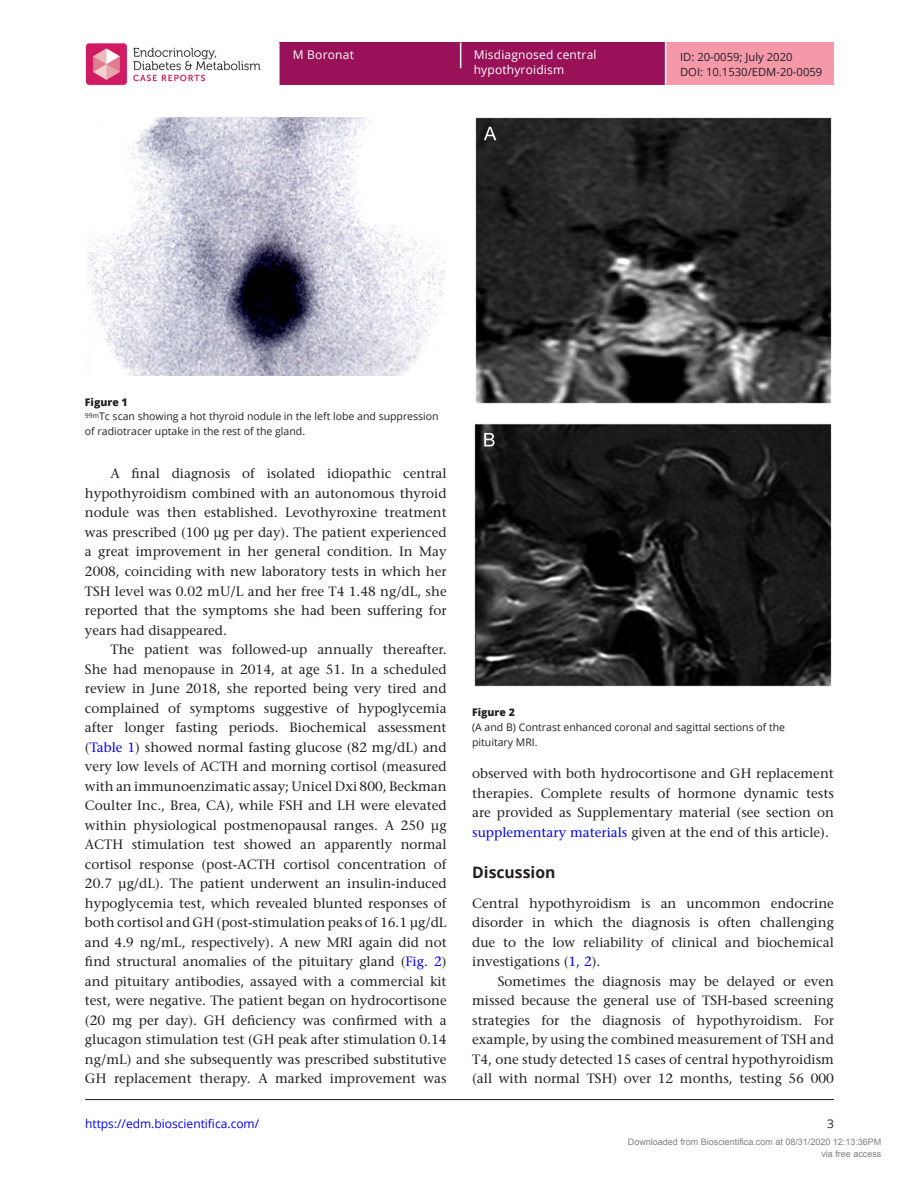
<style>
.page{position:relative;width:919px;height:1187px;background:#fff}
.page>*{position:absolute;margin:0;border:0;box-sizing:border-box;transform-origin:0 0}
.t1{font:700 15.75px "Open Sans";color:#231f20}
.TXI{font:500 13.5px/19.5px "Stone Serif Std";color:#231f20;text-align:justify}
.TXT{font:500 13.5px/19.5px "Stone Serif Std";color:#231f20;text-align:justify}
.t2{font:12px/14.7px "Open Sans";letter-spacing:.015em;color:#fff}
.t3{font:12px "Open Sans";color:#00f}
.t4{font:12px "Open Sans";color:#231f20}
.t5{font:11.25px/14.5px "Open Sans";color:#231f20}
.FC{font:10.5px/14.7px "Open Sans";color:#231f20}
.FC-2{font:800 10.5px "Open Sans";color:#231f20}
.t6{font:9px/12px "Arial";color:#808080;text-align:right}
.s1{color:#00f}
</style>
<div class="page">
<div style="left:279px;top:43px;width:385px;height:42px;background:#991259"></div>
<div style="left:666px;top:43px;width:167px;height:42px;background:#f598a9"></div>
<svg style="left:460px;top:43px;width:1px;height:25px"></svg>
<img style="left:85px;top:43px;width:176px;height:42px">
<hr style="left:85px;top:1099px;width:749px;height:1px;background:#231f20">
<img style="left:87px;top:117px;width:357px;height:258px">
<img style="left:474px;top:117px;width:357px;height:569px">
<p class="t2" style="left:473px;top:47px;width:124px">Misdiagnosed central hypothyroidism</p>
<p class="t2" style="left:293px;top:47px;width:62px">M Boronat</p>
<p class="t5" style="left:680px;top:50px;width:144px">ID: 20-0059; July 2020<br>DOI: 10.1530/EDM-20-0059</p>
<p class="FC-2" style="left:85px;top:394px;width:44px">Figure 1</p>
<p class="FC" style="left:85px;top:409px;width:355px"><sup>99m</sup>Tc scan showing a hot thyroid nodule in the left lobe and suppression of radiotracer uptake in the rest of the gland.</p>
<p class="TXI" style="left:85px;top:464px;width:363px;text-indent:26px">A final diagnosis of isolated idiopathic central hypothyroidism combined with an autonomous thyroid nodule was then established. Levothyroxine treatment was prescribed (100 µg per day). The patient experienced a great improvement in her general condition. In May 2008, coinciding with new laboratory tests in which her TSH level was 0.02 mU/L and her free T4 1.48 ng/dL, she reported that the symptoms she had been suffering for years had disappeared.</p>
<p class="TXI" style="left:85px;top:639px;width:363px;text-indent:26px">The patient was followed-up annually thereafter.<br>She had menopause in 2014, at age 51. In a scheduled review in June 2018, she reported being very tired and complained of symptoms suggestive of hypoglycemia after longer fasting periods. Biochemical assessment (<span class="s1">Table 1</span>) showed normal fasting glucose (82 mg/dL) and very low levels of ACTH and morning cortisol (measured with an immunoenzimatic assay; Unicel Dxi 800, Beckman Coulter Inc., Brea, CA), while FSH and LH were elevated within physiological postmenopausal ranges. A 250 µg ACTH stimulation test showed an apparently normal cortisol response (post-ACTH cortisol concentration of 20.7 µg/dL). The patient underwent an insulin-induced hypoglycemia test, which revealed blunted responses of both cortisol and GH (post-stimulation peaks of 16.1 µg/dL and 4.9 ng/mL, respectively). A new MRI again did not find structural anomalies of the pituitary gland (<span class="s1">Fig. 2</span>) and pituitary antibodies, assayed with a commercial kit test, were negative. The patient began on hydrocortisone (20 mg per day). GH deficiency was confirmed with a glucagon stimulation test (GH peak after stimulation 0.14 ng/mL) and she subsequently was prescribed substitutive GH replacement therapy. A marked improvement was</p>
<p class="FC-2" style="left:472px;top:704px;width:44px">Figure 2</p>
<p class="FC" style="left:472px;top:719px;width:314px">(A and B) Contrast enhanced coronal and sagittal sections of the pituitary MRI.</p>
<p class="TXI" style="left:472px;top:763px;width:363px">observed with both hydrocortisone and GH replacement therapies. Complete results of hormone dynamic tests are provided as Supplementary material (see section on <span class="s1">supplementary materials</span> given at the end of this article).</p>
<h1 class="t1" style="left:472px;top:861px;width:85px">Discussion</h1>
<p class="TXT" style="left:472px;top:893px;width:363px">Central hypothyroidism is an uncommon endocrine disorder in which the diagnosis is often challenging due to the low reliability of clinical and biochemical investigations (<span class="s1">1, 2</span>).</p>
<p class="TXI" style="left:472px;top:971px;width:363px;text-indent:26px">Sometimes the diagnosis may be delayed or even missed because the general use of TSH-based screening strategies for the diagnosis of hypothyroidism. For example, by using the combined measurement of TSH and T4, one study detected 15 cases of central hypothyroidism (all with normal TSH) over 12 months, testing 56 000</p>
<p class="t3" style="left:85px;top:1115px;width:176px">https://edm.bioscientifica.com/</p>
<p class="t4" style="left:827px;top:1115px;width:8px">3</p>
<p class="t6" style="left:627px;top:1136px;width:255px">Downloaded from Bioscientifica.com at 08/31/2020 12:13:36PM via free access</p>
</div>
